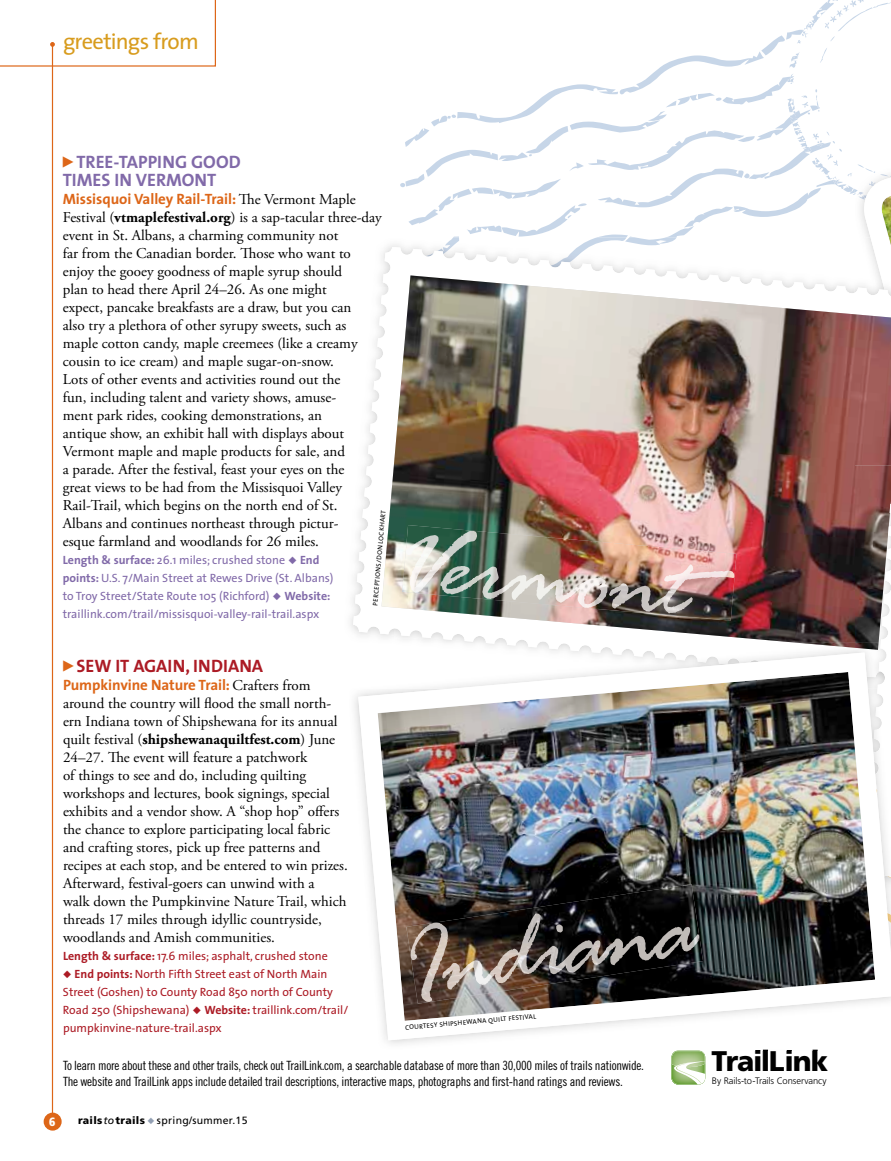
<style>
.page{position:relative;width:891px;height:1161px;background:#fff}
.page>*{position:absolute;margin:0;border:0;box-sizing:border-box;transform-origin:0 0}
.t1{font:900 28.35px "Frutiger LT Std";letter-spacing:-.045em;color:#000}
.t2{font:22.5px "The Sans";letter-spacing:-.035em;color:#d89c1e}
.t3{font:700 18px/18px "The Sans";color:#816aa9}
.t4{font:700 18px "The Sans";color:#ac1b25}
.t5{font:15px/18px "Adobe Garamond Pro";color:#000}
.t6{font:12.75px/16.5px "Trade Gothic Cond Eighteen";letter-spacing:-.02em;color:#000}
.t7{font:12px/18px "The Sans";color:#ac1b25}
.t8{font:12px/18px "The Sans";color:#816aa9}
.t9{font:900 condensed 12px "Frutiger";color:#fff}
.t10{font:10.5px "Frutiger";letter-spacing:.03em;color:#000}
.t11{font:300 9.3px "Frutiger LT Std";letter-spacing:-.015em;color:#000}
.t12{font:6.75px "The Sans";color:#000}
.s1{font-family:"The Sans";font-weight:700;color:#dd6618}
.s2{font-weight:700}
.s3{font-weight:900}
.s4{font-style:italic}
.s5{color:#93a0b4}
</style>
<div class="page">
<svg style="left:400px;top:35px;width:387px;height:202px"></svg>
<hr style="left:52px;top:44px;width:1px;height:1070px;background:#dd6618">
<svg style="left:0;top:0;width:216px;height:67px"></svg>
<img style="left:445px;top:237px;width:232px;height:10px">
<svg style="left:353px;top:247px;width:385px;height:391px"></svg>
<img style="left:382px;top:275px;width:405px;height:368px">
<img style="left:402px;top:525px;width:335px;height:96px">
<svg style="left:671px;top:1051px;width:34px;height:34px"></svg>
<img style="left:397px;top:1040px;width:421px;height:10px">
<img style="left:486px;top:643px;width:166px;height:9px">
<svg style="left:763px;top:1050px;width:55px;height:1px"></svg>
<svg style="left:787px;top:0;width:104px;height:652px"></svg>
<img style="left:855px;top:650px;width:18px;height:2px">
<img style="left:855px;top:643px;width:18px;height:7px">
<img style="left:873px;top:643px;width:18px;height:9px">
<img style="left:358px;top:652px;width:533px;height:388px">
<img style="left:406px;top:884px;width:297px;height:120px">
<div style="left:44px;top:1113px;width:18px;height:18px;background:#dd6618;border-radius:50%"></div>
<p class="t2" style="left:63px;top:23px;width:137px">greetings from</p>
<p class="t3" style="left:63px;top:152px;width:179px;text-indent:14px">TREE-TAPPING GOOD<br>TIMES IN VERMONT</p>
<p class="t5" style="left:63px;top:191px;width:321px"><span class="s1">Missisquoi Valley Rail-Trail:</span> e Vermont Maple Festival (<span class="s2">vtmaplefestival.org</span>) is a sap-tacular three-day event in St. Albans, a charming community not<br>far from the Canadian border.</p>
<p class="t5" style="left:63px;top:245px;width:296px;text-indent:194px">ose who want to enjoy the gooey goodness of maple syrup should plan to head there April 24–26. As one might expect, pancake breakfasts are a draw, but you can also try a plethora of other syrupy sweets, such as maple cotton candy, maple creemees (like a creamy cousin to ice cream) and maple sugar-on-snow.<br>Lots of other events and activities round out the fun, including talent and variety shows, amuse&shy;ment park rides, cooking demonstrations, an antique show, an exhibit hall with displays about Vermont maple and maple products for sale, and<br>a parade. After the festival, feast your eyes on the great views to be had from the Missisquoi Valley Rail-Trail, which begins on the north end of St.<br>Albans and continues northeast through pictur&shy;esque farmland and woodlands for 26 miles.</p>
<p class="t8" style="left:63px;top:551px;width:272px"><span class="s2">Length &amp; surface:</span> 26.1 miles; crushed stone ◆ <span class="s2">End points:</span> U.S. 7/Main Street at Rewes Drive (St. Albans) to Troy Street/State Route 105 (Richford) ◆ <span class="s2">Website: </span>traillink.com/trail/missisquoi-valley-rail-trail.aspx</p>
<p class="t12" style="left:369px;top:605px;width:97px;rotate:-85deg">PERCEPTIO NS/DO N LO CKH ART</p>
<p class="t4" style="left:77px;top:651px;width:188px">SEW IT AGAIN, INDIANA</p>
<p class="t5" style="left:63px;top:677px;width:276px"><span class="s1">Pumpkinvine Nature Trail:</span> Crafters from around the country will flood the small north&shy;ern Indiana town of Shipshewana for its annual quilt festival (<span class="s2">shipshewanaquiltfest.com</span>) June 24–27.</p>
<p class="t5" style="left:63px;top:749px;width:286px;text-indent:61px">e event will feature a patchwork<br>of things to see and do, including quilting workshops and lectures, book signings, special exhibits and a vendor show. A “shop hop” offers the chance to explore participating local fabric and crafting stores, pick up free patterns and recipes at each stop, and be entered to win prizes.<br>Afterward, festival-goers can unwind with a<br>walk down the Pumpkinvine Nature Trail, which threads 17 miles through idyllic countryside, woodlands and Amish communities.</p>
<p class="t7" style="left:63px;top:947px;width:266px"><span class="s2">Length &amp; surface:</span> 17.6 miles; asphalt, crushed stone</p>
<p class="t7" style="left:63px;top:965px;width:287px">◆ <span class="s2">End points:</span> North Fifth Street east of North Main Street (Goshen) to County Road 850 north of County Road 250 (Shipshewana) ◆ <span class="s2">Website:</span> traillink.com/trail/ pumpkinvine-nature-trail.aspx</p>
<p class="t12" style="left:405px;top:1022px;width:133px;rotate:-5deg">CO U RTESY SH IPSH EW ANA Q U ILT FESTIVAL</p>
<p class="t6" style="left:63px;top:1057px;width:583px">To learn more about these and other trails, check out TrailLink.com, a searchable database of more than 30,000 miles of trails nationwide.<br>The website and TrailLink apps include detailed trail descriptions, interactive maps, photographs and first-hand ratings and reviews.</p>
<p class="t9" style="left:49px;top:1114px;width:8px">6</p>
<p class="t10" style="left:78px;top:1115px;width:171px"><span class="s3">rails</span><span class="s4">to</span><span class="s3">trails</span> <span class="s5">◆</span> spring/summer.15</p>
<p class="t1" style="left:712px;top:1044px;width:118px">TrailLink</p>
<p class="t11" style="left:712px;top:1075px;width:116px">By Rails-to-Trails Conservancy</p>
</div>
